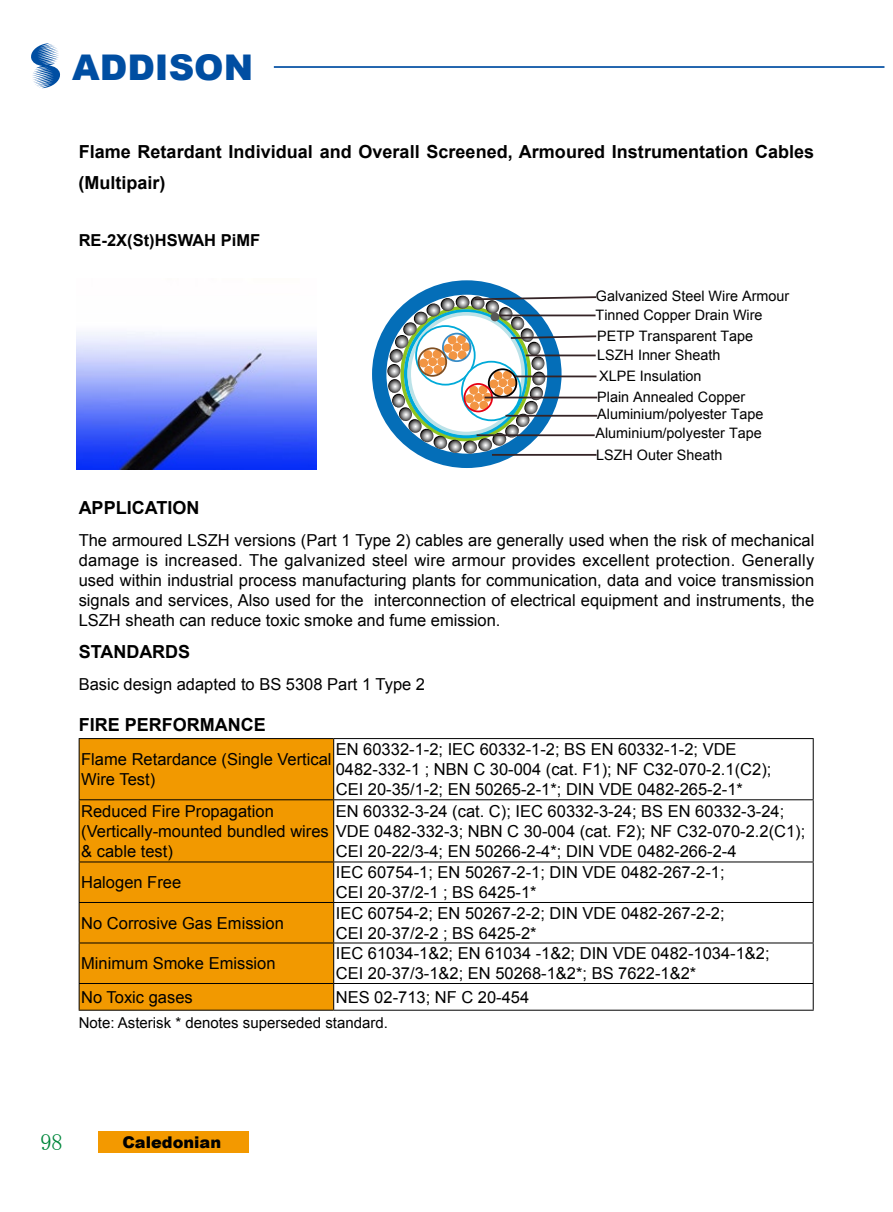
<style>
.page{position:relative;width:893px;height:1212px;background:#fff}
.page>*{position:absolute;margin:0;border:0;box-sizing:border-box;transform-origin:0 0}
.t1{font:900 35.4px "Arial";color:#004ea2}
.t2{font:22.5px "Sim Sun";color:#00873c}
.t3{font:700 18px/30.6px "Arial";color:#000}
.t4{font:16.5px/19.8px "Arial";color:#000}
.t5{font:700 16.5px "Arial";color:#000}
.t6{font:900 16.2px "Arial";color:#000}
.t7{font:15px "Arial";color:#000}
.t8{font:14.4px "Arial";color:#000}
</style>
<div class="page">
<hr style="left:274px;top:66px;width:610px;height:2px;background:#004ea2">
<svg style="left:31px;top:43px;width:29px;height:45px"></svg>
<div style="left:98px;top:1131px;width:151px;height:21px;background:#f39900"></div>
<div style="left:372px;top:280px;width:190px;height:188px;border:14px solid #046eb8;border-radius:50%"></div>
<hr style="left:492px;top:454px;width:104px;height:2px;background:#352426">
<svg style="left:387px;top:295px;width:211px;height:159px"></svg>
<hr style="left:497px;top:314px;width:99px;height:2px;background:#352426">
<div style="left:491px;top:313px;width:7px;height:7px;background:#595857;border-radius:50%"></div>
<div style="left:491px;top:313px;width:8px;height:8px;border:2px solid #595857;border-radius:50%"></div>
<hr style="left:526px;top:355px;width:70px;height:1px;background:#352426">
<hr style="left:477px;top:434px;width:118px;height:2px;background:#352426">
<div style="left:80px;top:739px;width:253px;height:271px;background:#f29900"></div>
<hr style="left:79px;top:738px;width:255px;height:1px;background:#000">
<hr style="left:334px;top:738px;width:480px;height:1px;background:#000">
<hr style="left:79px;top:799px;width:255px;height:1px;background:#000">
<hr style="left:334px;top:799px;width:480px;height:1px;background:#000">
<hr style="left:79px;top:861px;width:255px;height:1px;background:#000">
<hr style="left:334px;top:861px;width:480px;height:1px;background:#000">
<hr style="left:79px;top:902px;width:255px;height:1px;background:#000">
<hr style="left:334px;top:902px;width:480px;height:1px;background:#000">
<hr style="left:79px;top:942px;width:255px;height:1px;background:#000">
<hr style="left:334px;top:942px;width:480px;height:1px;background:#000">
<hr style="left:79px;top:983px;width:255px;height:1px;background:#000">
<hr style="left:334px;top:983px;width:480px;height:1px;background:#000">
<hr style="left:79px;top:1010px;width:255px;height:1px;background:#000">
<hr style="left:334px;top:1010px;width:480px;height:1px;background:#000">
<hr style="left:79px;top:739px;width:1px;height:60px;background:#000">
<hr style="left:79px;top:800px;width:1px;height:61px;background:#000">
<hr style="left:79px;top:862px;width:1px;height:40px;background:#000">
<hr style="left:79px;top:903px;width:1px;height:39px;background:#000">
<hr style="left:79px;top:943px;width:1px;height:40px;background:#000">
<svg style="left:79px;top:984px;width:1px;height:26px"></svg>
<hr style="left:333px;top:739px;width:1px;height:60px;background:#000">
<hr style="left:813px;top:739px;width:1px;height:60px;background:#000">
<hr style="left:333px;top:800px;width:1px;height:61px;background:#000">
<hr style="left:813px;top:800px;width:1px;height:61px;background:#000">
<hr style="left:333px;top:862px;width:1px;height:40px;background:#000">
<hr style="left:813px;top:862px;width:1px;height:40px;background:#000">
<hr style="left:333px;top:903px;width:1px;height:39px;background:#000">
<hr style="left:813px;top:903px;width:1px;height:39px;background:#000">
<hr style="left:333px;top:943px;width:1px;height:40px;background:#000">
<hr style="left:813px;top:943px;width:1px;height:40px;background:#000">
<svg style="left:333px;top:984px;width:1px;height:26px"></svg>
<svg style="left:813px;top:984px;width:1px;height:26px"></svg>
<img style="left:77px;top:332px;width:239px;height:138px">
<h1 class="t1" style="left:72px;top:42px;width:182px">ADDISON</h1>
<p class="t3" style="left:79px;top:137px;width:737px">Flame Retardant Individual and Overall Screened, Armoured Instrumentation Cables (Multipair)</p>
<p class="t5" style="left:79px;top:229px;width:183px">RE-2X(st)HSWAH Pimf</p>
<p class="t8" style="left:596px;top:287px;width:195px">Galvanized Steel Wire Armour</p>
<p class="t8" style="left:596px;top:305px;width:169px">Tinned Copper Drain Wire</p>
<p class="t8" style="left:597px;top:346px;width:125px">LSZH Inner Sheath</p>
<p class="t8" style="left:597px;top:326px;width:157px">PETP Transparent Tape</p>
<p class="t8" style="left:599px;top:367px;width:104px">XLPE Insulation</p>
<p class="t8" style="left:597px;top:388px;width:149px">Plain Annealed Copper</p>
<p class="t8" style="left:597px;top:405px;width:168px">Aluminium/polyester Tape</p>
<p class="t8" style="left:595px;top:424px;width:168px">Aluminium/polyester Tape</p>
<p class="t8" style="left:596px;top:445px;width:128px">LSZH Outer Sheath</p>
<p class="t3" style="left:79px;top:493px;width:108px">APPLICATION</p>
<p class="t4" style="left:79px;top:531px;width:737px;text-align:justify">The armoured LSZH versions (Part 1 Type 2) cables are generally used when the risk of mechanical damage is increased. The galvanized steel wire armour provides excellent protection. Generally used within industrial process manufacturing plants for communication, data and voice transmission signals and services, Also used for the interconnection of electrical equipment and instruments, the LSZH sheath can reduce toxic smoke and fume emission.</p>
<p class="t3" style="left:79px;top:637px;width:112px">STAN DARDS</p>
<p class="t4" style="left:79px;top:675px;width:348px">Basic design adapted to BS 5308 Part 1 Type 2</p>
<p class="t3" style="left:79px;top:710px;width:150px">FIRE PERFORMANCE</p>
<p class="t4" style="left:81px;top:750px;width:252px">Flame Retardance (Single Vertical<br>Wire Test)</p>
<p class="t4" style="left:336px;top:740px;width:437px">EN 60332-1-2; IEC 60332-1-2; BS EN 60332-1-2; VDE<br>0482-332-1 ; NBN C 30-004 (cat. F1); NF C32-070-2.1(C2);<br>CEI 20-35/1-2; EN 50265-2-1*; DIN VDE 0482-265-2-1*</p>
<p class="t4" style="left:81px;top:801px;width:726px">Reduced Fire Propagation<br>(Vertically-mounted bundled wires VDE 0482-332-3; NBN C 30-004 (cat. F2); NF C32-070-2.2(C1); &amp; cable test)</p>
<p class="t4" style="left:336px;top:801px;width:450px">EN 60332-3-24 (cat. C); IEC 60332-3-24; BS EN 60332-3-24;</p>
<p class="t4" style="left:336px;top:841px;width:402px">CEI 20-22/3-4; EN 50266-2-4*; DIN VDE 0482-266-2-4</p>
<p class="t4" style="left:81px;top:872px;width:101px">Halogen Free</p>
<p class="t4" style="left:336px;top:863px;width:390px">IEC 60754-1; EN 50267-2-1; DIN VDE 0482-267-2-1;<br>CEI 20-37/2-1 ; BS 6425-1*</p>
<p class="t4" style="left:81px;top:913px;width:204px">No Corrosive Gas Emission</p>
<p class="t4" style="left:336px;top:903px;width:390px">IEC 60754-2; EN 50267-2-2; DIN VDE 0482-267-2-2;<br>CEI 20-37/2-2 ; BS 6425-2*</p>
<p class="t4" style="left:81px;top:954px;width:196px">Minimum Smoke Emission</p>
<p class="t4" style="left:336px;top:944px;width:435px">IEC 61034-1&amp;2; EN 61034 -1&amp;2; DIN VDE 0482-1034-1&amp;2;<br>CEI 20-37/3-1&amp;2; EN 50268-1&amp;2*; BS 7622-1&amp;2*</p>
<p class="t4" style="left:81px;top:987px;width:113px">No Toxic gases</p>
<p class="t4" style="left:336px;top:987px;width:195px">NES 02-713; NF C 20-454</p>
<p class="t7" style="left:79px;top:1013px;width:311px">Note: Asterisk * denotes superseded standard.</p>
<h2 class="t2" style="left:40px;top:1130px;width:24px">98</h2>
<p class="t6" style="left:122px;top:1130px;width:100px">Caledonian</p>
</div>
